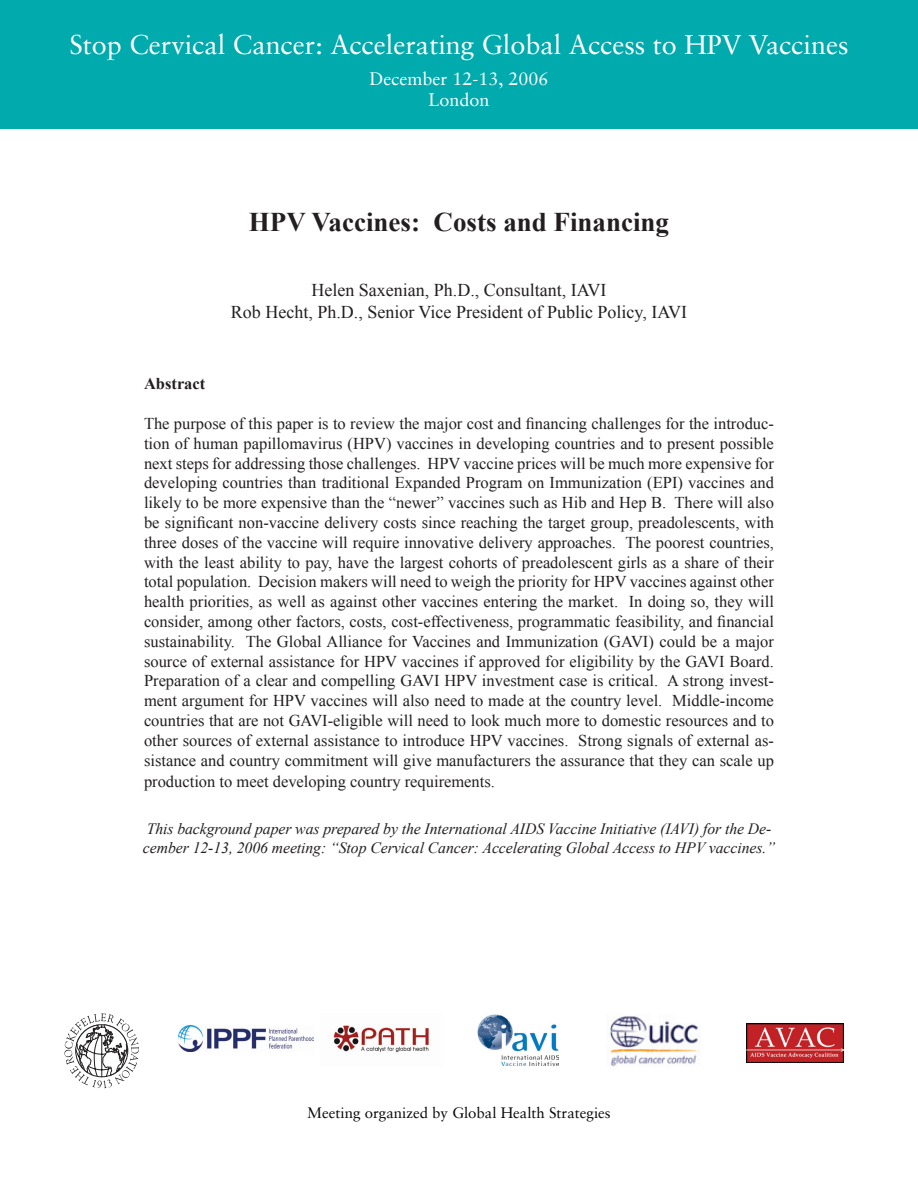
<style>
.page{position:relative;width:918px;height:1188px;background:#fff}
.page>*{position:absolute;margin:0;border:0;box-sizing:border-box;transform-origin:0 0}
.t1{font:27px "Sabon LT";color:#fff}
.t2{font:700 27px "Times New Roman";color:#231f20}
.t3{font:18px "Times New Roman";color:#231f20}
.t4{font:18px "Sabon LT";color:#fff}
.t5{font:16.5px/19.8px "Times New Roman";color:#231f20;text-align:justify}
.t6{font:700 16.5px "Times New Roman";color:#231f20}
.t7{font:italic 15.75px/18.9px "Times New Roman";letter-spacing:-.005em;color:#231f20}
.t8{font:15px "Sabon LT";color:#060906}
</style>
<div class="page">
<div style="left:0;top:0;width:918px;height:129px;background:#00aaad"></div>
<img style="left:478px;top:1014px;width:81px;height:52px">
<img style="left:179px;top:1026px;width:135px;height:25px">
<img style="left:333px;top:1025px;width:96px;height:28px">
<img style="left:609px;top:1016px;width:92px;height:50px">
<svg style="left:64px;top:1013px;width:75px;height:75px"></svg>
<img style="left:747px;top:1024px;width:96px;height:39px">
<p class="t1" style="left:69px;top:29px;width:781px">Stop Cervical Cancer: Accelerating Global Access to HPV Vaccines</p>
<p class="t4" style="left:369px;top:68px;width:181px">December 12-13, 2006</p>
<p class="t4" style="left:428px;top:89px;width:63px">London</p>
<p class="t2" style="left:249px;top:204px;width:422px">HPV Vaccines: Costs and Financing</p>
<p class="t3" style="left:311px;top:278px;width:297px">Helen Saxenian, Ph.D., Consultant, IAVI</p>
<p class="t3" style="left:231px;top:300px;width:458px">Rob Hecht, Ph.D., Senior Vice President of Public Policy, IAVI</p>
<p class="t6" style="left:144px;top:373px;width:63px">Abstract</p>
<p class="t5" style="left:144px;top:413px;width:632px">The purpose of this paper is to review the major cost and financing challenges for the introduc&shy;tion of human papillomavirus (HPV) vaccines in developing countries and to present possible next steps for addressing those challenges. HPV vaccine prices will be much more expensive for developing countries than traditional Expanded Program on Immunization (EPI) vaccines and likely to be more expensive than the “newer” vaccines such as Hib and Hep B. There will also be significant non-vaccine delivery costs since reaching the target group, preadolescents, with three doses of the vaccine will require innovative delivery approaches. The poorest countries, with the least ability to pay, have the largest cohorts of preadolescent girls as a share of their total population. Decision makers will need to weigh the priority for HPV vaccines against other health priorities, as well as against other vaccines entering the market. In doing so, they will consider, among other factors, costs, cost-effectiveness, programmatic feasibility, and financial sustainability. The Global Alliance for Vaccines and Immunization (GAVI) could be a major source of external assistance for HPV vaccines if approved for eligibility by the GAVI Board.<br>Preparation of a clear and compelling GAVI HPV investment case is critical. A strong invest&shy;ment argument for HPV vaccines will also need to made at the country level. Middle-income countries that are not GAVI-eligible will need to look much more to domestic resources and to other sources of external assistance to introduce HPV vaccines. Strong signals of external as&shy;sistance and country commitment will give manufacturers the assurance that they can scale up</p>
<p class="t5" style="left:144px;top:772px;width:353px">production to meet developing country requirements.</p>
<p class="t7" style="left:143px;top:819px;width:634px">This background paper was prepared by the International AIDS Vaccine Initiative (IAVI) for the De&shy;cember 12-13, 2006 meeting: “Stop Cervical Cancer: Accelerating Global Access to HPV vaccines.”</p>
<p class="t8" style="left:307px;top:1104px;width:305px">Meeting organized by Global Health Strategies</p>
</div>
